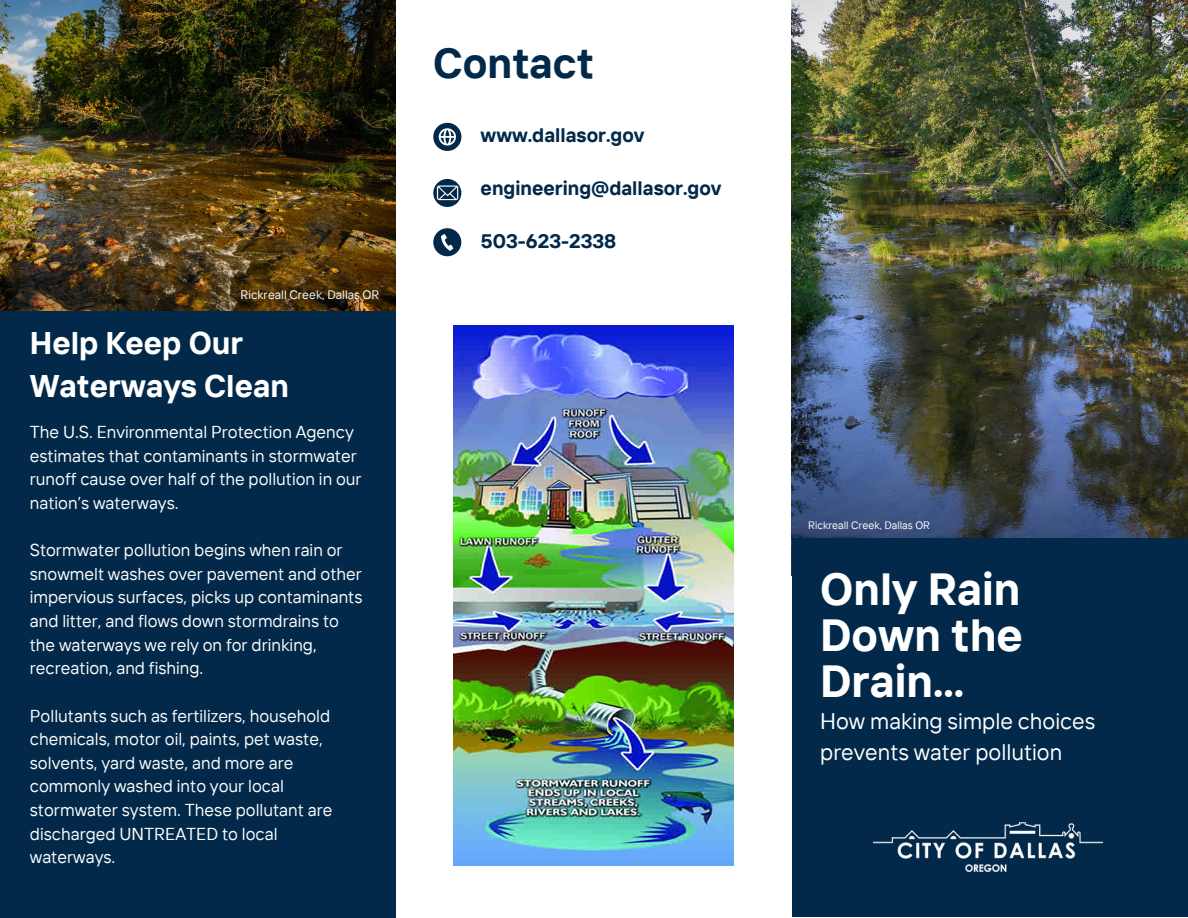
<style>
.page{position:relative;width:1188px;height:918px;background:#fff}
.page>*{position:absolute;margin:0;border:0;box-sizing:border-box;transform-origin:0 0}
.t1{font:700 45px/46.2px "TT Interphases";color:#fff;text-align:justify}
.t2{font:700 42px "TT Interphases";color:#022949}
.t3{font:700 31.35px/42.8px "TT Interphases";color:#fff}
.t4{font:22.5px/31.5px "TT Interphases";color:#fff}
.t5{font:700 19.5px "TT Interphases";color:#022949}
.t6{font:17.25px/23.7px "TT Interphases";color:#fff}
.t7{font:12.3px "TT Interphases";color:#fff}
.t8{font:10.8px "TT Interphases";color:#fff}
</style>
<div class="page">
<img style="left:0;top:0;width:396px;height:312px">
<div style="left:0;top:312px;width:396px;height:606px;background:#022949"></div>
<img style="left:453px;top:325px;width:281px;height:541px">
<div style="left:433px;top:228px;width:28px;height:28px;background:#022949;border-radius:50%"></div>
<svg style="left:441px;top:234px;width:12px;height:17px"></svg>
<svg style="left:433px;top:123px;width:28px;height:28px"></svg>
<svg style="left:433px;top:179px;width:28px;height:28px"></svg>
<svg style="left:437px;top:186px;width:21px;height:14px"></svg>
<img style="left:792px;top:0;width:396px;height:538px">
<div style="left:792px;top:538px;width:396px;height:379px;background:#022949"></div>
<img style="left:873px;top:822px;width:231px;height:50px">
<p class="t7" style="left:241px;top:287px;width:140px">Rickreall Creek, Dallas OR</p>
<h3 class="t3" style="left:30px;top:321px;width:261px">Help Keep Our<br>Waterways Clean</h3>
<p class="t6" style="left:30px;top:420px;width:333px">The U.S. Environmental Protection Agency estimates that contaminants in stormwater runoff cause over half of the pollution in our nation’s waterways.</p>
<p class="t6" style="left:30px;top:538px;width:334px">Stormwater pollution begins when rain or snowmelt washes over pavement and other impervious surfaces, picks up contaminants and litter, and flows down stormdrains to the waterways we rely on for drinking, recreation, and fishing.</p>
<p class="t6" style="left:30px;top:703px;width:304px">Pollutants such as fertilizers, household chemicals, motor oil, paints, pet waste, solvents, yard waste, and more are commonly washed into your local stormwater system. These pollutant are discharged UNTREATED to local waterways.</p>
<h2 class="t2" style="left:433px;top:36px;width:162px">Contact</h2>
<p class="t5" style="left:481px;top:123px;width:165px">www.dallasor.gov</p>
<p class="t5" style="left:481px;top:176px;width:242px">engineering@dallasor.gov</p>
<p class="t5" style="left:481px;top:228px;width:137px">503-623-2338</p>
<p class="t8" style="left:808px;top:518px;width:123px">Rickreall Creek, Dallas OR</p>
<h1 class="t1" style="left:820px;top:565px;width:204px">Only Rain Down the Drain...</h1>
<h3 class="t4" style="left:820px;top:705px;width:277px">How making simple choices prevents water pollution</h3>
</div>
